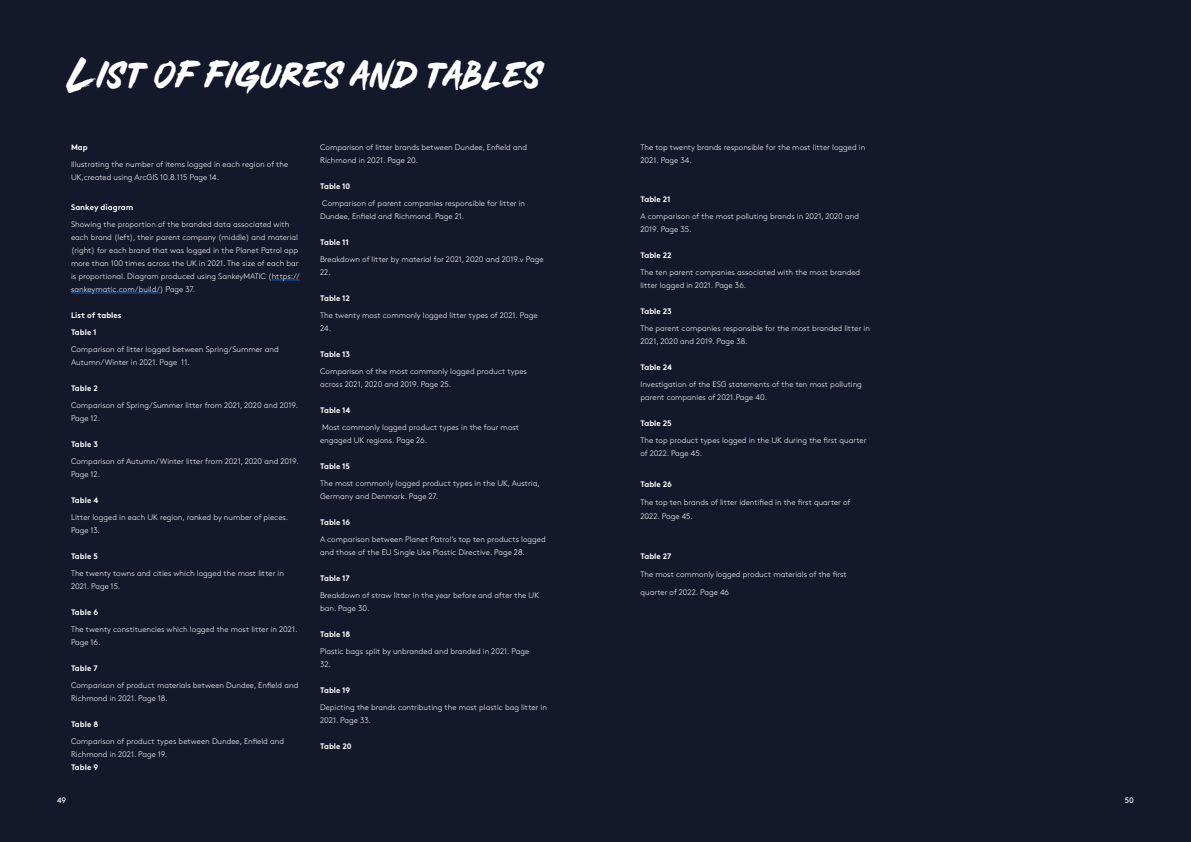
<style>
.page{position:relative;width:1191px;height:842px;background:#14182b}
.page>*{position:absolute;margin:0;border:0;box-sizing:border-box;transform-origin:0 0}
.t1{font:45px "MADE Soulmaze Brush";letter-spacing:.01em;color:#fff}
.t2{font:300 8px/13px "Brown Std";color:#fff}
.t3{font:700 8px/17px "Brown Std";color:#fff}
.t4{font:8px "Brown Std";color:#fff}
</style>
<div class="page">
<svg style="left:272px;top:280px;width:28px;height:1px"></svg>
<hr style="left:71px;top:293px;width:89px;height:1px;background:#0563c1">
<h1 class="t1" style="left:71px;top:44px;width:475px">List of figures and tables</h1>
<p class="t3" style="left:71px;top:139px;width:18px">Map</p>
<p class="t2" style="left:71px;top:158px;width:219px">Illustrating the number of items logged in each region of the<br>UK,created using ArcGIS 10.8.115 Page 14.</p>
<p class="t3" style="left:71px;top:199px;width:64px">Sankey diagram</p>
<p class="t2" style="left:71px;top:218px;width:230px">Showing the proportion of the branded data associated with each brand (left), their parent company (middle) and material (right) for each brand that was logged in the Planet Patrol app more than 100 times across the UK in 2021. The size of each bar is proportional. Diagram produced using SankeyMATIC (https:// sankeymatic.com/build/) Page 37.</p>
<p class="t3" style="left:71px;top:307px;width:52px">List of tables<br>Table 1</p>
<p class="t2" style="left:71px;top:343px;width:209px">Comparison of litter logged between Spring/Summer and<br>Autumn/Winter in 2021. Page 11.</p>
<p class="t3" style="left:71px;top:380px;width:28px">Table 2</p>
<p class="t2" style="left:71px;top:399px;width:229px">Comparison of Spring/Summer litter from 2021, 2020 and 2019.<br>Page 12.</p>
<p class="t3" style="left:71px;top:436px;width:29px">Table 3</p>
<p class="t2" style="left:71px;top:455px;width:229px">Comparison of Autumn/Winter litter from 2021, 2020 and 2019.<br>Page 12.</p>
<p class="t3" style="left:71px;top:492px;width:29px">Table 4</p>
<p class="t2" style="left:71px;top:511px;width:219px">Litter logged in each UK region, ranked by number of pieces.<br>Page 13.</p>
<p class="t3" style="left:71px;top:548px;width:28px">Table 5</p>
<p class="t2" style="left:71px;top:567px;width:214px">The twenty towns and cities which logged the most litter in<br>2021. Page 15.</p>
<p class="t3" style="left:71px;top:604px;width:29px">Table 6</p>
<p class="t2" style="left:71px;top:623px;width:228px">The twenty constituencies which logged the most litter in 2021.<br>Page 16.</p>
<p class="t3" style="left:71px;top:660px;width:28px">Table 7</p>
<p class="t2" style="left:71px;top:679px;width:229px">Comparison of product materials between Dundee, Enfield and<br>Richmond in 2021. Page 18.</p>
<p class="t3" style="left:71px;top:716px;width:29px">Table 8</p>
<p class="t2" style="left:71px;top:735px;width:214px">Comparison of product types between Dundee, Enfield and<br>Richmond in 2021. Page 19.</p>
<p class="t3" style="left:71px;top:759px;width:29px">Table 9</p>
<p class="t2" style="left:320px;top:141px;width:208px">Comparison of litter brands between Dundee, Enfield and<br>Richmond in 2021. Page 20.</p>
<p class="t3" style="left:320px;top:178px;width:32px">Table 10</p>
<p class="t2" style="left:320px;top:197px;width:207px">Comparison of parent companies responsible for litter in<br>Dundee, Enfield and Richmond. Page 21.</p>
<p class="t3" style="left:320px;top:234px;width:30px">Table 11</p>
<p class="t2" style="left:320px;top:253px;width:225px">Breakdown of litter by material for 2021, 2020 and 2019.v Page<br>22.</p>
<p class="t3" style="left:320px;top:290px;width:31px">Table 12</p>
<p class="t2" style="left:320px;top:309px;width:219px">The twenty most commonly logged litter types of 2021. Page<br>24.</p>
<p class="t3" style="left:320px;top:346px;width:32px">Table 13</p>
<p class="t2" style="left:320px;top:365px;width:208px">Comparison of the most commonly logged product types across 2021, 2020 and 2019. Page 25.</p>
<p class="t3" style="left:320px;top:402px;width:32px">Table 14</p>
<p class="t2" style="left:320px;top:421px;width:200px">Most commonly logged product types in the four most engaged UK regions. Page 26.</p>
<p class="t3" style="left:320px;top:458px;width:31px">Table 15</p>
<p class="t2" style="left:320px;top:477px;width:221px">The most commonly logged product types in the UK, Austria,<br>Germany and Denmark. Page 27.</p>
<p class="t3" style="left:320px;top:514px;width:32px">Table 16</p>
<p class="t2" style="left:320px;top:533px;width:227px">A comparison between Planet Patrol’s top ten products logged and those of the EU Single Use Plastic Directive. Page 28.</p>
<p class="t3" style="left:320px;top:570px;width:31px">Table 17</p>
<p class="t2" style="left:320px;top:589px;width:221px">Breakdown of straw litter in the year before and after the UK ban. Page 30.</p>
<p class="t3" style="left:320px;top:626px;width:32px">Table 18</p>
<p class="t2" style="left:320px;top:645px;width:210px">Plastic bags split by unbranded and branded in 2021. Page<br>32.</p>
<p class="t3" style="left:320px;top:682px;width:32px">Table 19</p>
<p class="t2" style="left:320px;top:701px;width:228px">Depicting the brands contributing the most plastic bag litter in<br>2021. Page 33.</p>
<p class="t3" style="left:320px;top:738px;width:33px">Table 20</p>
<p class="t2" style="left:640px;top:141px;width:226px">The top twenty brands responsible for the most litter logged in<br>2021. Page 34.</p>
<p class="t3" style="left:640px;top:191px;width:31px">Table 21</p>
<p class="t2" style="left:640px;top:210px;width:220px">A comparison of the most polluting brands in 2021, 2020 and<br>2019. Page 35.</p>
<p class="t3" style="left:640px;top:247px;width:33px">Table 22</p>
<p class="t2" style="left:640px;top:266px;width:221px">The ten parent companies associated with the most branded litter logged in 2021. Page 36.</p>
<p class="t3" style="left:640px;top:303px;width:33px">Table 23</p>
<p class="t2" style="left:640px;top:322px;width:231px">The parent companies responsible for the most branded litter in<br>2021, 2020 and 2019. Page 38.</p>
<p class="t3" style="left:640px;top:359px;width:33px">Table 24</p>
<p class="t2" style="left:640px;top:378px;width:223px">Investigation of the ESG statements of the ten most polluting parent companies of 2021.Page 40.</p>
<p class="t3" style="left:640px;top:415px;width:33px">Table 25</p>
<p class="t2" style="left:640px;top:434px;width:228px">The top product types logged in the UK during the first quarter of 2022. Page 45.</p>
<p class="t3" style="left:640px;top:476px;width:33px">Table 26</p>
<p class="t2" style="left:640px;top:496px;width:211px;line-height:14px">The top ten brands of litter identified in the first quarter of<br>2022. Page 45.</p>
<p class="t3" style="left:640px;top:548px;width:32px">Table 27</p>
<p class="t2" style="left:640px;top:568px;width:208px">The most commonly logged product materials of the first</p>
<p class="t2" style="left:640px;top:586px;width:90px">quarter of 2022. Page 46</p>
<p class="t4" style="left:57px;top:795px;width:11px">49</p>
<p class="t4" style="left:1124px;top:795px;width:11px">50</p>
</div>
